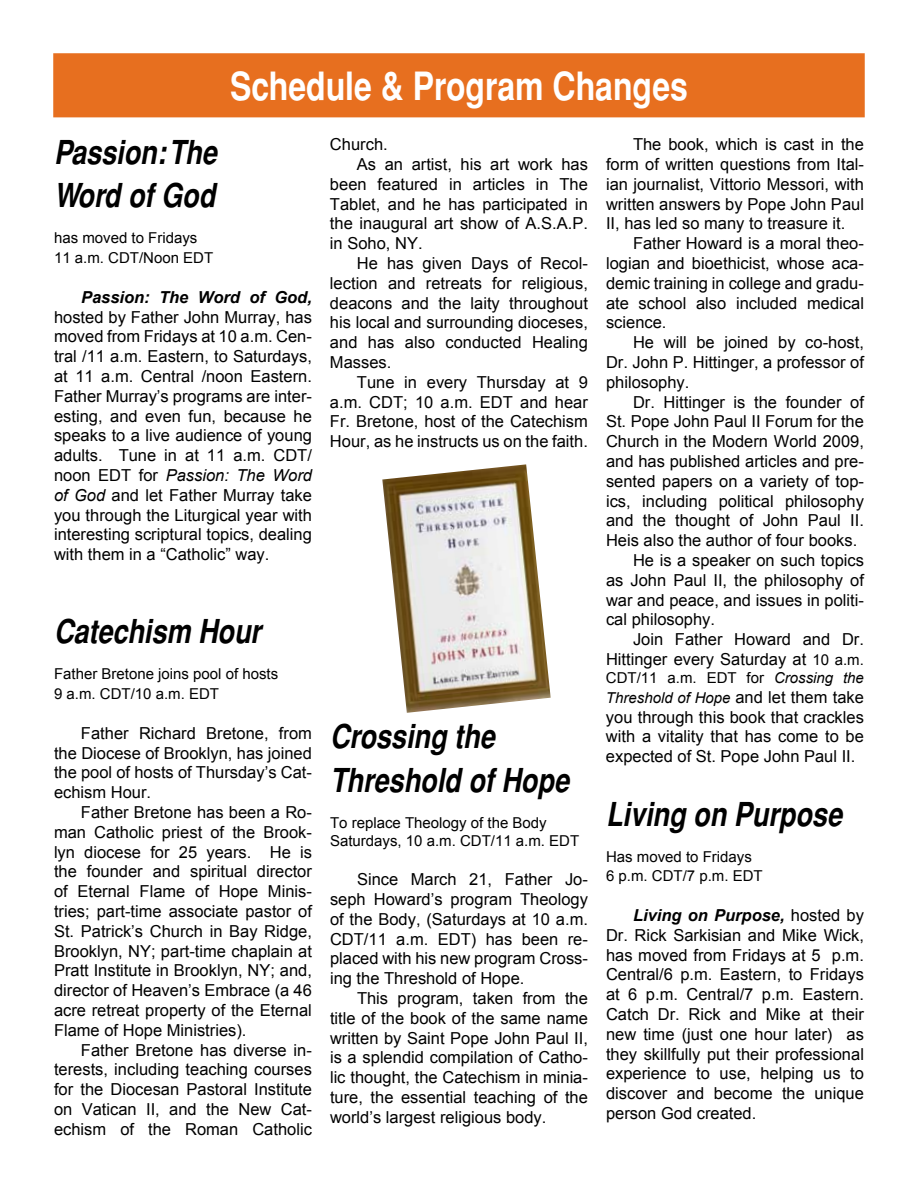
<style>
.page{position:relative;width:918px;height:1188px;background:#fff}
.page>*{position:absolute;margin:0;border:0;box-sizing:border-box;transform-origin:0 0}
.t1{font:700 condensed 39px "Helvetica";color:#fff}
.t2{font:italic 700 condensed 33px/43.5px "Helvetica";color:#000}
.t3{font:16.5px/19.8px "Arial";color:#000;text-align:justify}
.t4{font:italic 700 16.5px "Arial";color:#000}
.t5{font:15px/19.8px "Arial";color:#000}
.t6{font:italic 15px/19.8px "Arial";color:#000}
.s1{font-style:italic}
.s2{font-size:15px}
.s3{font-style:normal}
.s4{font-style:normal;font-size:16.5px}
.s5{font-weight:700;font-style:italic}
</style>
<div class="page">
<div style="left:53px;top:53px;width:812px;height:64px;background:#e76f1f;border:2px solid #e76f1f"></div>
<img style="left:382px;top:464px;width:169px;height:249px">
<h1 class="t1" style="left:230px;top:63px;width:459px">Schedule &amp; Program Changes</h1>
<h2 class="t2" style="left:54px;top:130px;width:164px">Passion: The<br>Word of God</h2>
<p class="t5" style="left:54px;top:228px;width:161px">has moved to Fridays<br>11 a.m. CDT/Noon EDT</p>
<p class="t4" style="left:81px;top:288px;width:232px">Passion: The Word of God,</p>
<p class="t3" style="left:54px;top:307px;width:260px">hosted by Father John Murray, has moved from Fridays at 10 a.m. Cen&shy;tral /11 a.m. Eastern, to Saturdays, at 11 a.m. Central /noon Eastern.<br>Father Murray’s programs are inter&shy;esting, and even fun, because he speaks to a live audience of young adults. Tune in at 11 a.m. CDT/ noon EDT for <span class="s1">Passion: The Word of God</span> and let Father Murray take you through the Liturgical year with interesting scriptural topics, dealing with them in a “Catholic” way.</p>
<p class="t3" style="left:330px;top:135px;width:59px">Church.</p>
<p class="t3" style="left:357px;top:154px;width:232px">As an artist, his art work has</p>
<p class="t3" style="left:330px;top:174px;width:259px">been featured in articles in The</p>
<p class="t3" style="left:330px;top:194px;width:259px">Tablet, and he has participated in</p>
<p class="t3" style="left:330px;top:214px;width:259px">the inaugural art show of A.S.A.P.</p>
<p class="t3" style="left:330px;top:234px;width:94px">in Soho, NY.</p>
<p class="t3" style="left:357px;top:253px;width:233px">He has given Days of Recol-</p>
<p class="t3" style="left:330px;top:273px;width:259px">lection and retreats for religious,</p>
<p class="t3" style="left:330px;top:293px;width:259px">deacons and the laity throughout</p>
<p class="t3" style="left:330px;top:313px;width:259px">his local and surrounding dioceses,</p>
<p class="t3" style="left:330px;top:333px;width:259px">and has also conducted Healing</p>
<p class="t3" style="left:330px;top:352px;width:63px">Masses.</p>
<p class="t3" style="left:357px;top:372px;width:232px">Tune in every Thursday at 9</p>
<p class="t3" style="left:330px;top:392px;width:259px">a.m. CDT; 10 a.m. EDT and hear</p>
<p class="t3" style="left:330px;top:412px;width:259px">Fr. Bretone, host of the Catechism</p>
<p class="t3" style="left:330px;top:432px;width:260px">Hour, as he instructs us on the faith.</p>
<h2 class="t2" style="left:54px;top:610px;width:209px">Catechism Hour</h2>
<p class="t5" style="left:54px;top:664px;width:226px">Father Bretone joins pool of hosts<br>9 a.m. CDT/10 a.m. EDT</p>
<p class="t3" style="left:54px;top:723px;width:260px;text-indent:27px">Father Richard Bretone, from the Diocese of Brooklyn, has joined the pool of hosts of Thursday’s Cat&shy;echism Hour.</p>
<p class="t3" style="left:54px;top:802px;width:260px;text-indent:27px">Father Bretone has been a Ro&shy;man Catholic priest of the Brook&shy;lyn diocese for 25 years. He is the founder and spiritual director of Eternal Flame of Hope Minis&shy;tries; part-time associate pastor of St. Patrick’s Church in Bay Ridge, Brooklyn, NY; part-time chaplain at Pratt Institute in Brooklyn, NY; and, director of Heaven’s Embrace (a 46 acre retreat property of the Eternal Flame of Hope Ministries).</p>
<p class="t3" style="left:54px;top:1040px;width:259px;text-indent:27px">Father Bretone has diverse in&shy;terests, including teaching courses for the Diocesan Pastoral Institute on Vatican II, and the New Cat&shy;echism of the Roman Catholic</p>
<h2 class="t2" style="left:330px;top:715px;width:241px">Crossing the<br>Threshold of Hope</h2>
<p class="t5" style="left:330px;top:813px;width:251px;line-height:18px">To replace Theology of the Body<br>Saturdays, 10 a.m. CDT/11 a.m. EDT</p>
<p class="t3" style="left:330px;top:870px;width:260px;text-indent:27px">Since March 21, Father Jo&shy;seph Howard’s program Theology of the Body, (Saturdays at 10 a.m.<br>CDT/11 a.m. EDT) has been re&shy;placed with his new program Cross&shy;ing the Threshold of Hope.</p>
<p class="t3" style="left:330px;top:988px;width:259px;text-indent:27px">This program, taken from the title of the book of the same name written by Saint Pope John Paul II, is a splendid compilation of Catho&shy;lic thought, the Catechism in minia&shy;ture, the essential teaching of the world’s largest religious body.</p>
<p class="t3" style="left:606px;top:135px;width:260px;text-indent:27px">The book, which is cast in the form of written questions from Ital&shy;ian journalist, Vittorio Messori, with written answers by Pope John Paul II, has led so many to treasure it.</p>
<p class="t3" style="left:606px;top:234px;width:259px;text-indent:27px">Father Howard is a moral theo&shy;logian and bioethicist, whose aca&shy;demic training in college and gradu&shy;ate school also included medical science.</p>
<p class="t3" style="left:606px;top:333px;width:259px;text-indent:27px">He will be joined by co-host, Dr. John P. Hittinger, a professor of philosophy.</p>
<p class="t3" style="left:633px;top:392px;width:232px">Dr. Hittinger is the founder of</p>
<p class="t3" style="left:606px;top:412px;width:259px">St. Pope John Paul II Forum for the</p>
<p class="t3" style="left:606px;top:432px;width:259px">Church in the Modern World 2009,</p>
<p class="t3" style="left:606px;top:451px;width:259px">and has published articles and pre-</p>
<p class="t3" style="left:606px;top:471px;width:259px">sented papers on a variety of top-</p>
<p class="t3" style="left:606px;top:491px;width:259px">ics, including political philosophy</p>
<p class="t3" style="left:606px;top:511px;width:259px">and the thought of John Paul II.</p>
<p class="t3" style="left:606px;top:531px;width:253px">Heis also the author of four books.</p>
<p class="t3" style="left:633px;top:550px;width:232px">He is a speaker on such topics</p>
<p class="t3" style="left:606px;top:570px;width:260px">as John Paul II, the philosophy of</p>
<p class="t3" style="left:606px;top:590px;width:259px">war and peace, and issues in politi-</p>
<p class="t3" style="left:606px;top:610px;width:111px">cal philosophy.</p>
<p class="t3" style="left:633px;top:630px;width:232px">Join Father Howard and Dr.</p>
<p class="t3" style="left:606px;top:649px;width:259px">Hittinger every Saturday at <span class="s2">10 a.m.</span></p>
<p class="t6" style="left:606px;top:668px;width:260px"><span class="s3">CDT/11 a.m. EDT for</span> Crossing the<br>Threshold of Hope <span class="s4">and let them take</span></p>
<p class="t3" style="left:606px;top:707px;width:259px">you through this book that crackles with a vitality that has come to be expected of St. Pope John Paul II.</p>
<h2 class="t2" style="left:606px;top:792px;width:238px">Living on Purpose</h2>
<p class="t5" style="left:606px;top:846px;width:158px">Has moved to Fridays<br>6 p.m. CDT/7 p.m. EDT</p>
<p class="t3" style="left:606px;top:905px;width:259px;text-indent:27px"><span class="s5">Living on Purpose,</span> hosted by Dr. Rick Sarkisian and Mike Wick, has moved from Fridays at 5 p.m.<br>Central/6 p.m. Eastern, to Fridays at 6 p.m. Central/7 p.m. Eastern.<br>Catch Dr. Rick and Mike at their new time (just one hour later) as they skillfully put their professional experience to use, helping us to discover and become the unique person God created.</p>
</div>
